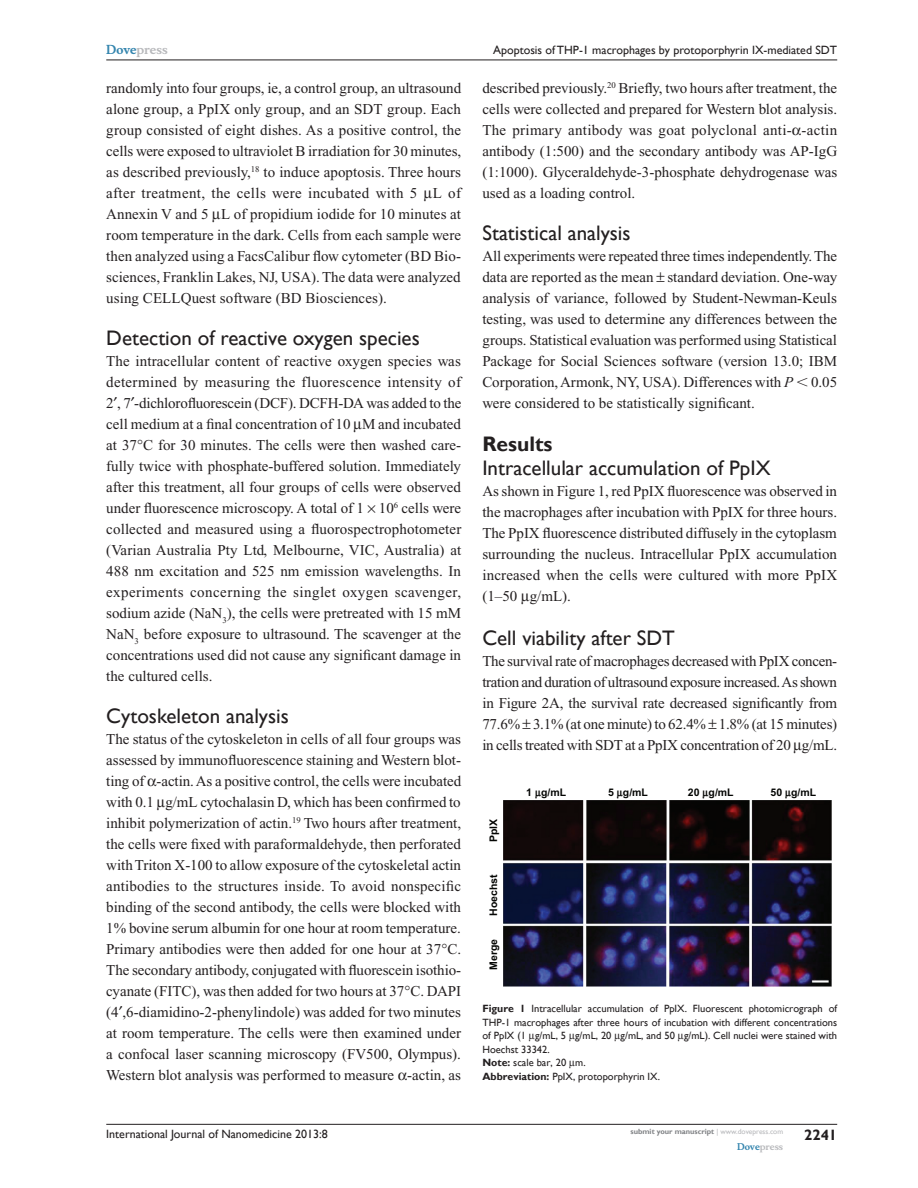
<style>
.page{position:relative;width:918px;height:1188px;background:#fff}
.page>*{position:absolute;margin:0;border:0;box-sizing:border-box;transform-origin:0 0}
.H2-after-H1{font:21px "Gill Sans";color:#231f20}
.t1{font:700 21px "Gill Sans";color:#231f20}
.TxF{font:15px/21px "Times New Roman";color:#231f20;text-align:justify}
.RunFolio-R{font:700 15px "Gill Sans";color:#231f20}
.RunH-R{font:12px "Gill Sans";color:#231f20}
.RunF-R{font:12px "Gill Sans";color:#231f20}
.RunH-Brand-R{font:700 12px "Musee";color:#b8b9bc}
.FC{font:10.5px/13.5px "Gill Sans";color:#231f20;text-align:justify}
.FigSNRI{font:10.5px "Gill Sans";color:#231f20}
.t2{font:700 10.5px "Arial";color:#040503}
.RunF-Brand-R{font:700 9px "Musee";color:#b8b9bc}
.RunF-SubmityourMS-R{font:700 7.5px "Gill Sans";color:#808285}
.s1{color:#3485ae}
.s2{font-style:italic}
.s3{font-family:"Mathematical Pi One"}
.s4{font-weight:700}
.s5{font-weight:400;color:#b8b9bc}
</style>
<div class="page">
<img style="left:504px;top:801px;width:327px;height:186px">
<hr style="left:106px;top:1124px;width:731px;height:1px;background:#231f20">
<hr style="left:106px;top:60px;width:731px;height:1px;background:#231f20">
<p class="RunH-Brand-R" style="left:106px;top:43px;width:63px"><span class="s1">Dove</span>press</p>
<p class="RunH-R" style="left:493px;top:43px;width:346px">Apoptosis of THP-1 macrophages by protoporphyrin IX-mediated SDT</p>
<p class="TxF" style="left:106px;top:77px;width:357px">randomly into four groups, ie, a control group, an ultrasound alone group, a PpIX only group, and an SDT group. Each group consisted of eight dishes. As a positive control, the cells were exposed to ultraviolet B irradiation for 30 minutes, as described previously,<sup>18</sup> to induce apoptosis. Three hours after treatment, the cells were incubated with 5 L of Annexin V and 5 L of propidium iodide for 10 minutes at room temperature in the dark. Cells from each sample were then analyzed using a FacsCalibur flow cytometer (BD Bio&shy;sciences, Franklin Lakes, NJ, USA). The data were analyzed using CELLQuest software (BD Biosciences).</p>
<h2 class="H2-after-H1" style="left:106px;top:325px;width:315px">Detection of reactive oxygen species</h2>
<p class="TxF" style="left:106px;top:350px;width:357px">The intracellular content of reactive oxygen species was determined by measuring the fluorescence intensity of 2 , 7 -dichlorofluorescein (DCF). DCFH-DA was added to the cell medium at a final concentration of 10 M and incubated at 37 C for 30 minutes. The cells were then washed care&shy;fully twice with phosphate-buffered solution. Immediately after this treatment, all four groups of cells were observed under fluorescence microscopy. A total of 1 10<sup>6</sup> cells were collected and measured using a fluorospectrophotometer (Varian Australia Pty Ltd, Melbourne, VIC, Australia) at 488 nm excitation and 525 nm emission wavelengths. In experiments concerning the singlet oxygen scavenger, sodium azide (NaN<sub>3</sub>), the cells were pretreated with 15 mM NaN<sub>3</sub> before exposure to ultrasound. The scavenger at the concentrations used did not cause any significant damage in the cultured cells.</p>
<h2 class="H2-after-H1" style="left:106px;top:703px;width:184px">Cytoskeleton analysis</h2>
<p class="TxF" style="left:106px;top:728px;width:356px">The status of the cytoskeleton in cells of all four groups was assessed by immunofluorescence staining and Western blot&shy;ting of -actin. As a positive control, the cells were incubated with 0.1 g/mL cytochalasin D, which has been confirmed to inhibit polymerization of actin.<sup>19</sup> Two hours after treatment, the cells were fixed with paraformaldehyde, then perforated with Triton X-100 to allow exposure of the cytoskeletal actin antibodies to the structures inside. To avoid nonspecific binding of the second antibody, the cells were blocked with 1% bovine serum albumin for one hour at room temperature.<br>Primary antibodies were then added for one hour at 37 C.<br>The secondary antibody, conjugated with fluorescein isothio&shy;cyanate (FITC), was then added for two hours at 37 C. DAPI (4 ,6-diamidino-2-phenylindole) was added for two minutes at room temperature. The cells were then examined under a confocal laser scanning microscopy (FV500, Olympus).<br>Western blot analysis was performed to measure -actin, as</p>
<p class="TxF" style="left:482px;top:77px;width:356px">described previously.<sup>20</sup> Briefly, two hours after treatment, the cells were collected and prepared for Western blot analysis.<br>The primary antibody was goat polyclonal anti- -actin antibody (1:500) and the secondary antibody was AP-IgG (1:1000). Glyceraldehyde-3-phosphate dehydrogenase was used as a loading control.</p>
<h2 class="H2-after-H1" style="left:482px;top:220px;width:150px">Statistical analysis</h2>
<p class="TxF" style="left:482px;top:245px;width:356px">All experiments were repeated three times independently. The data are reported as the mean standard deviation. One-way analysis of variance, followed by Student-Newman-Keuls testing, was used to determine any differences between the groups. Statistical evaluation was performed using Statistical Package for Social Sciences software (version 13.0; IBM Corporation, Armonk, NY, USA). Differences with <span class="s2">P</span> <span class="s3">,</span> 0.05 were considered to be statistically significant.</p>
<h1 class="t1" style="left:482px;top:431px;width:72px">Results</h1>
<p class="H2-after-H1" style="left:482px;top:456px;width:290px">Intracellular accumulation of PpIX</p>
<p class="TxF" style="left:482px;top:481px;width:356px">As shown in Figure 1, red PpIX fluorescence was observed in the macrophages after incubation with PpIX for three hours.<br>The PpIX fluorescence distributed diffusely in the cytoplasm surrounding the nucleus. Intracellular PpIX accumulation increased when the cells were cultured with more PpIX (1–50 g/mL).</p>
<h2 class="H2-after-H1" style="left:482px;top:625px;width:194px">Cell viability after SDT</h2>
<p class="TxF" style="left:482px;top:650px;width:356px">The survival rate of macrophages decreased with PpIX concen&shy;tration and duration of ultrasound exposure increased. As shown in Figure 2A, the survival rate decreased significantly from 77.6% 3.1% (at one minute) to 62.4% 1.8% (at 15 minutes) in cells treated with SDT at a PpIX concentration of 20 g/mL.</p>
<p class="t2" style="left:526px;top:786px;width:41px">1 g/mL</p>
<p class="t2" style="left:487px;top:842px;width:25px;rotate:-90deg">PplX</p>
<p class="t2" style="left:487px;top:916px;width:43px;rotate:-90deg">Hoechst</p>
<p class="t2" style="left:487px;top:970px;width:32px;rotate:-90deg">Merge</p>
<p class="t2" style="left:608px;top:786px;width:41px">5 g/mL</p>
<p class="t2" style="left:688px;top:786px;width:47px">20 g/mL</p>
<p class="t2" style="left:771px;top:786px;width:47px">50 g/mL</p>
<p class="FC" style="left:482px;top:1002px;width:356px"><span class="s4">Figure 1</span> Intracellular accumulation of PpIX. Fluorescent photomicrograph of THP-1 macrophages after three hours of incubation with different concentrations of PpIX (1 g/mL, 5 g/mL, 20 g/mL, and 50 g/mL). Cell nuclei were stained with Hoechst 33342.</p>
<p class="FigSNRI" style="left:482px;top:1056px;width:105px"><span class="s4">Note:</span> scale bar, 20 m.</p>
<p class="FigSNRI" style="left:482px;top:1070px;width:179px"><span class="s4">Abbreviation:</span> PpIX, protoporphyrin IX.</p>
<p class="RunF-R" style="left:106px;top:1127px;width:223px">International Journal of Nanomedicine 2013:8</p>
<p class="RunF-SubmityourMS-R" style="left:631px;top:1127px;width:154px">submit your manuscript <span class="s5">| www.dovepress.com</span></p>
<p class="RunF-Brand-R" style="left:737px;top:1141px;width:48px"><span class="s1">Dove</span>press</p>
<p class="RunFolio-R" style="left:804px;top:1126px;width:35px">2241</p>
</div>
